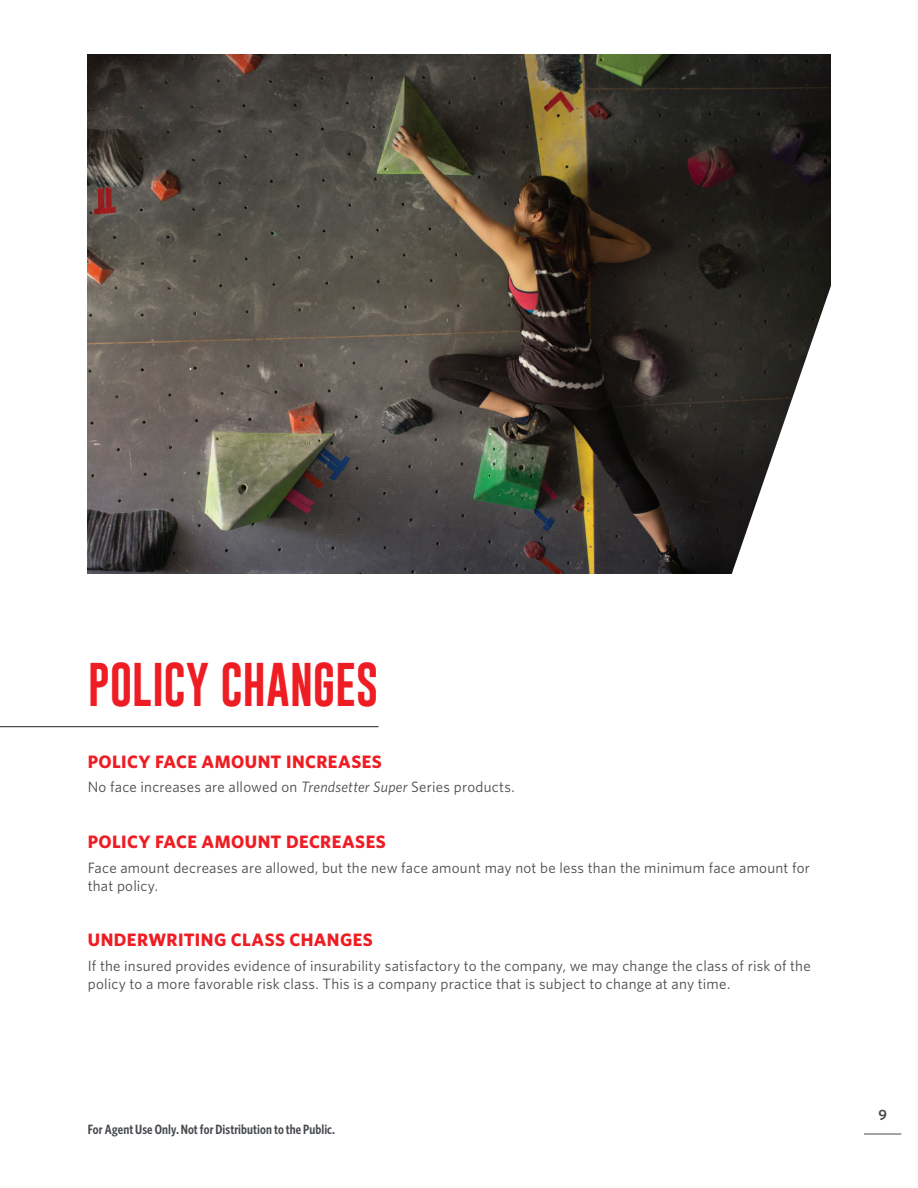
<style>
.page{position:relative;width:918px;height:1188px;background:#fff}
.page>*{position:absolute;margin:0;border:0;box-sizing:border-box;transform-origin:0 0}
.t1{font:45px "Gobold";letter-spacing:-.005em;color:#ee1d23}
.t2{font:700 18px "Whitney";letter-spacing:.025em;color:#ee1d23}
.t3{font:15px/18px "Whitney";letter-spacing:.015em;color:#474a4e}
.t4{font:600 15px "Whitney";color:#474a4e}
.t5{font:600 13.5px "Whitney Condensed";letter-spacing:.01em;color:#474a4e}
.s1{font-style:italic}
</style>
<div class="page">
<hr style="left:864px;top:1134px;width:37px;height:1px;background:#474a4e">
<hr style="left:0;top:726px;width:379px;height:1px;background:#231f20">
<img style="left:88px;top:54px;width:742px;height:520px">
<svg style="left:725px;top:268px;width:106px;height:306px"></svg>
<h1 class="t1" style="left:88px;top:656px;width:292px">POLICY CHANGES</h1>
<p class="t2" style="left:88px;top:749px;width:296px">POLICY FACE AMOUNT INCREASES</p>
<p class="t3" style="left:88px;top:778px;width:429px">No face increases are allowed on <span class="s1">Trendsetter Super</span> Series products.</p>
<p class="t2" style="left:88px;top:829px;width:300px">POLICY FACE AMOUNT DECREASES</p>
<p class="t3" style="left:88px;top:858px;width:724px">Face amount decreases are allowed, but the new face amount may not be less than the minimum face amount for that policy.</p>
<p class="t2" style="left:88px;top:928px;width:287px">UNDERWRITING CLASS CHANGES</p>
<p class="t3" style="left:88px;top:956px;width:725px">If the insured provides evidence of insurability satisfactory to the company, we may change the class of risk of the policy to a more favorable risk class. This is a company practice that is subject to change at any time.</p>
<p class="t5" style="left:88px;top:1120px;width:249px">For Agent Use Only. Not for Distribution to the Public.</p>
<p class="t4" style="left:878px;top:1105px;width:10px">9</p>
</div>
